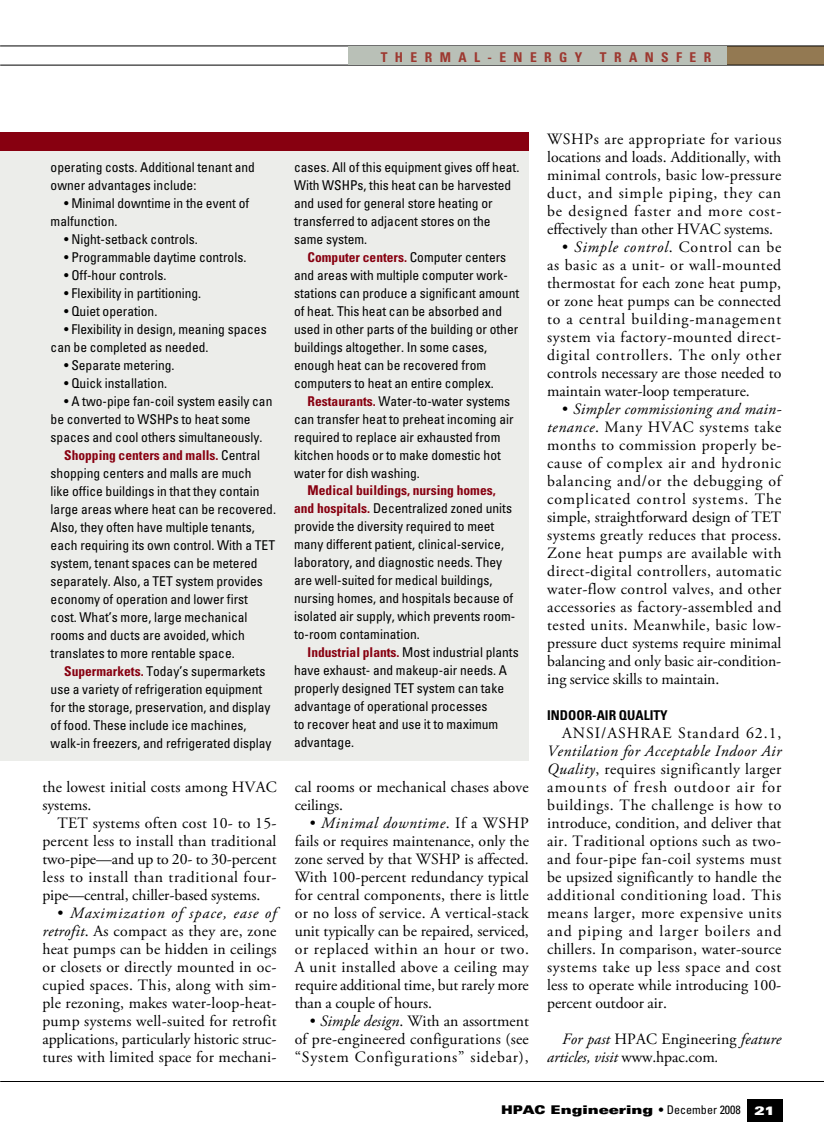
<style>
.page{position:relative;width:824px;height:1134px;background:#fff}
.page>*{position:absolute;margin:0;border:0;box-sizing:border-box;transform-origin:0 0}
.t1{font:15.75px/18px "Adobe Garamond Pro";letter-spacing:.005em;color:#000;text-align:justify}
.t2{font:italic 15.75px/18px "Adobe Garamond Pro";letter-spacing:-.005em;color:#000}
.t3{font:15.75px "Adobe Garamond Pro";letter-spacing:.06em;color:#000}
.t4{font:condensed 13.5px/18px "Univers LT Std";color:#000}
.t5{font:700 condensed 13.5px "Univers LT Std";color:#870010}
.t6{font:700 condensed 13.5px "Univers LT Std";letter-spacing:.55em;color:#9d3830}
.t7{font:700 condensed 13.5px "Univers LT Std";color:#000}
.t8{font:12px "Univers LT Std X Black Ex";color:#000;scale:.9 1}
.s1{font-weight:400;color:#000}
.s2{font-weight:700;color:#870010}
.s3{font-style:italic}
.s4{font-style:normal}
.s5{font-family:"Univers LT Std";font-stretch:condensed}
.s6{color:#fff}
</style>
<div class="page">
<hr style="left:0;top:1081px;width:824px;height:1px;background:#000">
<div style="left:617px;top:46px;width:207px;height:19px;background:#937952"></div>
<hr style="left:0;top:65px;width:824px;height:1px;background:#000">
<hr style="left:0;top:46px;width:824px;height:1px;background:#000">
<div style="left:747px;top:1099px;width:35px;height:23px;background:#000"></div>
<div style="left:348px;top:46px;width:379px;height:18px;background:#b9c0b7"></div>
<div style="left:0;top:148px;width:529px;height:613px;background:#ecedea"></div>
<div style="left:0;top:133px;width:529px;height:18px;background:#870010"></div>
<p class="t6" style="left:380px;top:49px;width:203px">Thermal-Energy</p>
<p class="t6" style="left:600px;top:49px;width:113px">Transfer</p>
<p class="t4" style="left:51px;top:158px;width:206px">operating costs. Additional tenant and owner advantages include:</p>
<p class="t4" style="left:51px;top:194px;width:200px;text-indent:14px">• Minimal downtime in the event of malfunction.</p>
<p class="t4" style="left:64px;top:230px;width:135px">• Night-setback controls.</p>
<p class="t4" style="left:64px;top:248px;width:184px">• Programmable daytime controls.</p>
<p class="t4" style="left:64px;top:266px;width:104px">• Off-hour controls.</p>
<p class="t4" style="left:64px;top:284px;width:139px">• Flexibility in partitioning.</p>
<p class="t4" style="left:64px;top:302px;width:95px">• Quiet operation.</p>
<p class="t4" style="left:51px;top:320px;width:217px;text-indent:14px">• Flexibility in design, meaning spaces can be completed as needed.</p>
<p class="t4" style="left:64px;top:356px;width:112px">• Separate metering.</p>
<p class="t4" style="left:64px;top:374px;width:104px">• Quick installation.</p>
<p class="t4" style="left:64px;top:392px;width:210px">• A two-pipe fan-coil system easily can</p>
<p class="t4" style="left:51px;top:410px;width:201px">be converted to WSHPs to heat some</p>
<p class="t4" style="left:51px;top:428px;width:213px">spaces and cool others simultaneously.</p>
<p class="t5" style="left:64px;top:447px;width:198px">Shopping centers and malls. <span class="s1">Central</span></p>
<p class="t4" style="left:51px;top:464px;width:202px">shopping centers and malls are much</p>
<p class="t4" style="left:51px;top:482px;width:210px">like office buildings in that they contain</p>
<p class="t4" style="left:51px;top:500px;width:227px">large areas where heat can be recovered.</p>
<p class="t4" style="left:51px;top:518px;width:205px">Also, they often have multiple tenants,</p>
<p class="t4" style="left:51px;top:536px;width:226px">each requiring its own control. With a TET</p>
<p class="t4" style="left:51px;top:554px;width:208px">system, tenant spaces can be metered</p>
<p class="t4" style="left:51px;top:572px;width:214px">separately. Also, a TET system provides</p>
<p class="t4" style="left:51px;top:590px;width:199px">economy of operation and lower first</p>
<p class="t4" style="left:51px;top:608px;width:198px">cost. What’s more, large mechanical</p>
<p class="t4" style="left:51px;top:626px;width:196px">rooms and ducts are avoided, which</p>
<p class="t4" style="left:51px;top:644px;width:186px">translates to more rentable space.</p>
<p class="t4" style="left:64px;top:662px;width:203px"><span class="s2">Supermarkets.</span> Today’s supermarkets</p>
<p class="t4" style="left:51px;top:680px;width:213px">use a variety of refrigeration equipment</p>
<p class="t4" style="left:51px;top:698px;width:221px">for the storage, preservation, and display</p>
<p class="t4" style="left:51px;top:716px;width:197px">of food. These include ice machines,</p>
<p class="t4" style="left:51px;top:734px;width:222px">walk-in freezers, and refrigerated display</p>
<p class="t1" style="left:42px;top:779px;width:236px">the lowest initial costs among HVAC systems.</p>
<p class="t1" style="left:42px;top:815px;width:236px;text-indent:15px">TET systems often cost 10- to 15- percent less to install than traditional two-pipe—and up to 20- to 30-percent less to install than traditional four&shy;pipe—central, chiller-based systems.</p>
<p class="t1" style="left:42px;top:905px;width:236px;text-indent:15px">• <span class="s3">Maximization of space, ease of retrofit</span>. As compact as they are, zone heat pumps can be hidden in ceilings or closets or directly mounted in oc&shy;cupied spaces. This, along with sim&shy;ple rezoning, makes water-loop-heat&shy;pump systems well-suited for retrofit applications, particularly historic struc&shy;tures with limited space for mechani-</p>
<p class="t1" style="left:547px;top:131px;width:236px">WSHPs are appropriate for various locations and loads. Additionally, with minimal controls, basic low-pressure duct, and simple piping, they can be designed faster and more cost&shy;effectively than other HVAC systems.</p>
<p class="t1" style="left:547px;top:239px;width:236px;text-indent:15px">• <span class="s3">Simple control</span>. Control can be as basic as a unit- or wall-mounted thermostat for each zone heat pump, or zone heat pumps can be connected to a central building-management system via factory-mounted direct&shy;digital controllers. The only other controls necessary are those needed to maintain water-loop temperature.</p>
<p class="t1" style="left:547px;top:401px;width:236px;text-indent:15px">• <span class="s3">Simpler commissioning and main&shy;tenance</span>. Many HVAC systems take months to commission properly be&shy;cause of complex air and hydronic balancing and/or the debugging of complicated control systems. The simple, straightforward design of TET systems greatly reduces that process.<br>Zone heat pumps are available with direct-digital controllers, automatic water-flow control valves, and other accessories as factory-assembled and tested units. Meanwhile, basic low&shy;pressure duct systems require minimal balancing and only basic air-condition&shy;ing service skills to maintain.</p>
<p class="t7" style="left:547px;top:707px;width:22px">Indoo</p>
<p class="t7" style="left:584px;top:707px;width:84px">r-Air Quality</p>
<p class="t3" style="left:562px;top:724px;width:221px">ANSI/ASHRAE Standard 62.1,</p>
<p class="t1" style="left:547px;top:743px;width:236px"><span class="s3">Ventilation for Acceptable Indoor Air Quality</span>, requires significantly larger amounts of fresh outdoor air for buildings. The challenge is how to introduce, condition, and deliver that air. Traditional options such as two&shy;and four-pipe fan-coil systems must be upsized significantly to handle the additional conditioning load. This means larger, more expensive units and piping and larger boilers and chillers. In comparison, water-source systems take up less space and cost less to operate while introducing 100- percent outdoor air.</p>
<p class="t2" style="left:547px;top:1030px;width:236px;text-indent:15px">For past <span class="s4">HPAC Engineering</span> feature articles, visit <span class="s4">www.hpac.com</span>.</p>
<p class="t8" style="left:501px;top:1102px;width:305px">HPAC Engineering • <span class="s5">December 2008</span> <span class="s6">21</span></p>
<p class="t4" style="left:294px;top:158px;width:227px">cases. All of this equipment gives off heat.<br>With WSHPs, this heat can be harvested and used for general store heating or transferred to adjacent stores on the same system.</p>
<p class="t4" style="left:294px;top:248px;width:226px;text-indent:14px"><span class="s2">Computer centers.</span> Computer centers and areas with multiple computer work&shy;stations can produce a significant amount of heat. This heat can be absorbed and used in other parts of the building or other buildings altogether. In some cases, enough heat can be recovered from computers to heat an entire complex.</p>
<p class="t4" style="left:294px;top:392px;width:221px;text-indent:14px"><span class="s2">Restaurants.</span> Water-to-water systems can transfer heat to preheat incoming air required to replace air exhausted from kitchen hoods or to make domestic hot water for dish washing.</p>
<p class="t4" style="left:294px;top:481px;width:223px;text-indent:14px"><span class="s2">Medical buildings, nursing homes, and hospitals.</span> Decentralized zoned units provide the diversity required to meet many different patient, clinical-service, laboratory, and diagnostic needs. They are well-suited for medical buildings, nursing homes, and hospitals because of isolated air supply, which prevents room&shy;to-room contamination.</p>
<p class="t4" style="left:294px;top:643px;width:226px;text-indent:14px"><span class="s2">Industrial plants.</span> Most industrial plants have exhaust- and makeup-air needs. A properly designed TET system can take advantage of operational processes<br>to recover heat and use it to maximum advantage.</p>
<p class="t1" style="left:295px;top:779px;width:235px">cal rooms or mechanical chases above ceilings.</p>
<p class="t1" style="left:295px;top:815px;width:236px;text-indent:15px">• <span class="s3">Minimal downtime</span>. If a WSHP fails or requires maintenance, only the zone served by that WSHP is affected.<br>With 100-percent redundancy typical for central components, there is little or no loss of service. A vertical-stack unit typically can be repaired, serviced, or replaced within an hour or two.<br>A unit installed above a ceiling may require additional time, but rarely more than a couple of hours.</p>
<p class="t1" style="left:295px;top:1013px;width:236px;text-indent:15px">• <span class="s3">Simple design</span>. With an assortment of pre-engineered configurations (see “System Configurations” sidebar),</p>
</div>
